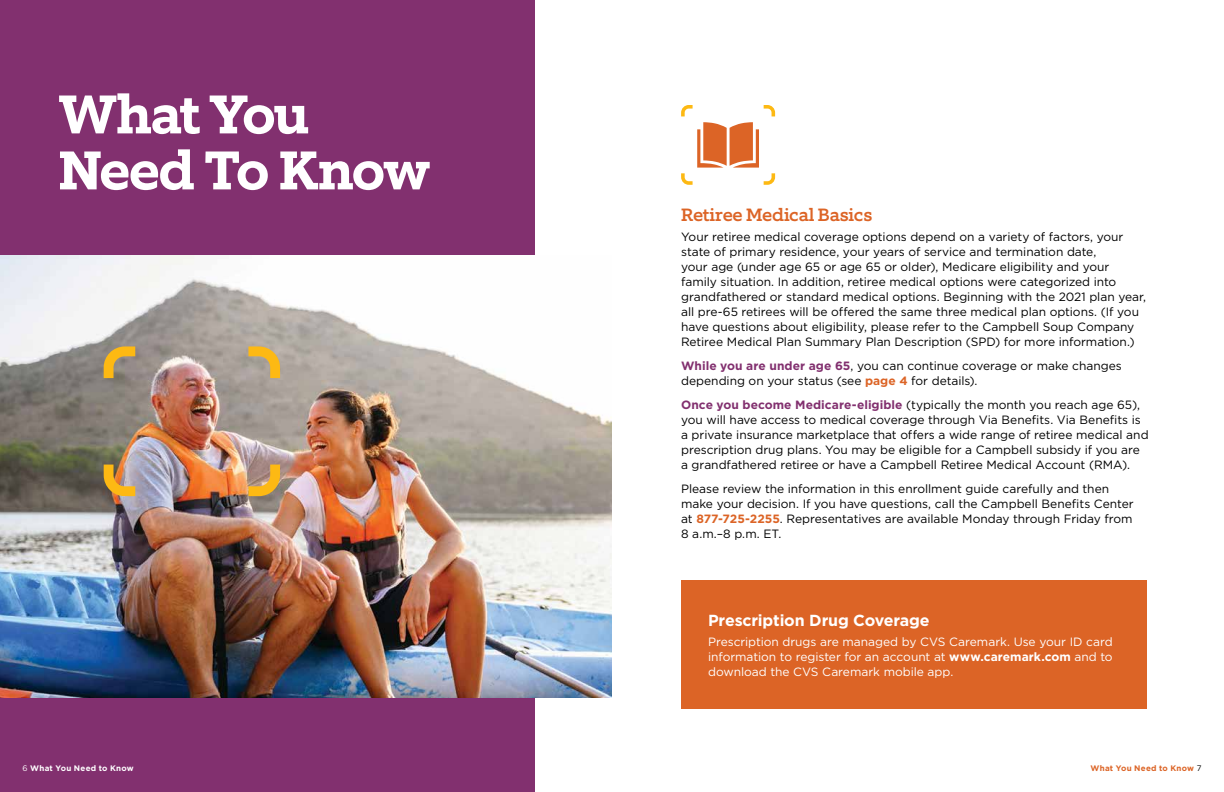
<style>
.page{position:relative;width:1224px;height:792px;background:#fff}
.page>*{position:absolute;margin:0;border:0;box-sizing:border-box;transform-origin:0 0}
.t1{font:700 55px/56px "Equip Slab";letter-spacing:-.035em;color:#fff}
.t2{font:500 18px "Equip Slab";letter-spacing:-.015em;color:#dc6426}
.t3{font:700 16px "Gotham";letter-spacing:-.01em;color:#fff}
.t4{font:12px/15px "Gotham";letter-spacing:-.005em;color:#000}
.t5{font:12px/15px "Gotham";color:#fff;text-align:justify}
.t6{font:700 8px "Gotham";letter-spacing:.03em;color:#fff}
.t7{font:700 8px "Gotham";letter-spacing:.03em;color:#dc6426}
.s1{font-weight:700;color:#82306f}
.s2{font-weight:700;color:#dc6426}
.s3{font-weight:700}
.s4{font-weight:400}
.s5{font-weight:400;color:#000}
</style>
<div class="page">
<div style="left:0;top:0;width:534px;height:792px;background:#82306f"></div>
<img style="left:0;top:255px;width:612px;height:443px">
<svg style="left:681px;top:105px;width:12px;height:11px"></svg>
<svg style="left:681px;top:122px;width:94px;height:63px"></svg>
<svg style="left:764px;top:105px;width:11px;height:11px"></svg>
<div style="left:681px;top:580px;width:466px;height:128px;background:#dc6426"></div>
<svg style="left:104px;top:346px;width:31px;height:32px"></svg>
<svg style="left:248px;top:346px;width:32px;height:32px"></svg>
<svg style="left:104px;top:465px;width:31px;height:31px"></svg>
<svg style="left:248px;top:465px;width:32px;height:31px"></svg>
<h1 class="t1" style="left:58px;top:87px;width:373px">What You<br>Need To Know</h1>
<h2 class="t2" style="left:681px;top:204px;width:193px">Retiree Medical Basics</h2>
<p class="t4" style="left:681px;top:229px;width:467px">Your retiree medical coverage options depend on a variety of factors, your state of primary residence, your years of service and termination date,<br>your age (under age 65 or age 65 or older), Medicare eligibility and your family situation. In addition, retiree medical options were categorized into grandfathered or standard medical options. Beginning with the 2021 plan year, all pre-65 retirees will be offered the same three medical plan options. (If you have questions about eligibility, please refer to the Campbell Soup Company Retiree Medical Plan Summary Plan Description (SPD) for more information.)</p>
<p class="t4" style="left:681px;top:358px;width:442px"><span class="s1">While you are under age 65</span>, you can continue coverage or make changes depending on your status (see <span class="s2">page 4</span> for details).</p>
<p class="t4" style="left:681px;top:397px;width:469px"><span class="s1">Once you become Medicare-eligible</span> (typically the month you reach age 65), you will have access to medical coverage through Via Benefits. Via Benefits is a private insurance marketplace that offers a wide range of retiree medical and prescription drug plans. You may be eligible for a Campbell subsidy if you are a grandfathered retiree or have a Campbell Retiree Medical Account (RMA).</p>
<p class="t4" style="left:681px;top:481px;width:454px">Please review the information in this enrollment guide carefully and then make your decision. If you have questions, call the Campbell Benefits Center at <span class="s2">877-725-2255</span>. Representatives are available Monday through Friday from 8 a.m.–8 p.m. ET.</p>
<h3 class="t3" style="left:708px;top:611px;width:223px">Prescription Drug Coverage</h3>
<p class="t5" style="left:708px;top:634px;width:406px">Prescription drugs are managed by CVS Caremark. Use your ID card information to register for an account at <span class="s3">www.caremark.com</span> and to download the CVS Caremark mobile app.</p>
<p class="t6" style="left:22px;top:763px;width:113px"><span class="s4">6</span> What You Need to Know</p>
<p class="t7" style="left:1091px;top:763px;width:112px">What You Need to Know <span class="s5">7</span></p>
</div>
